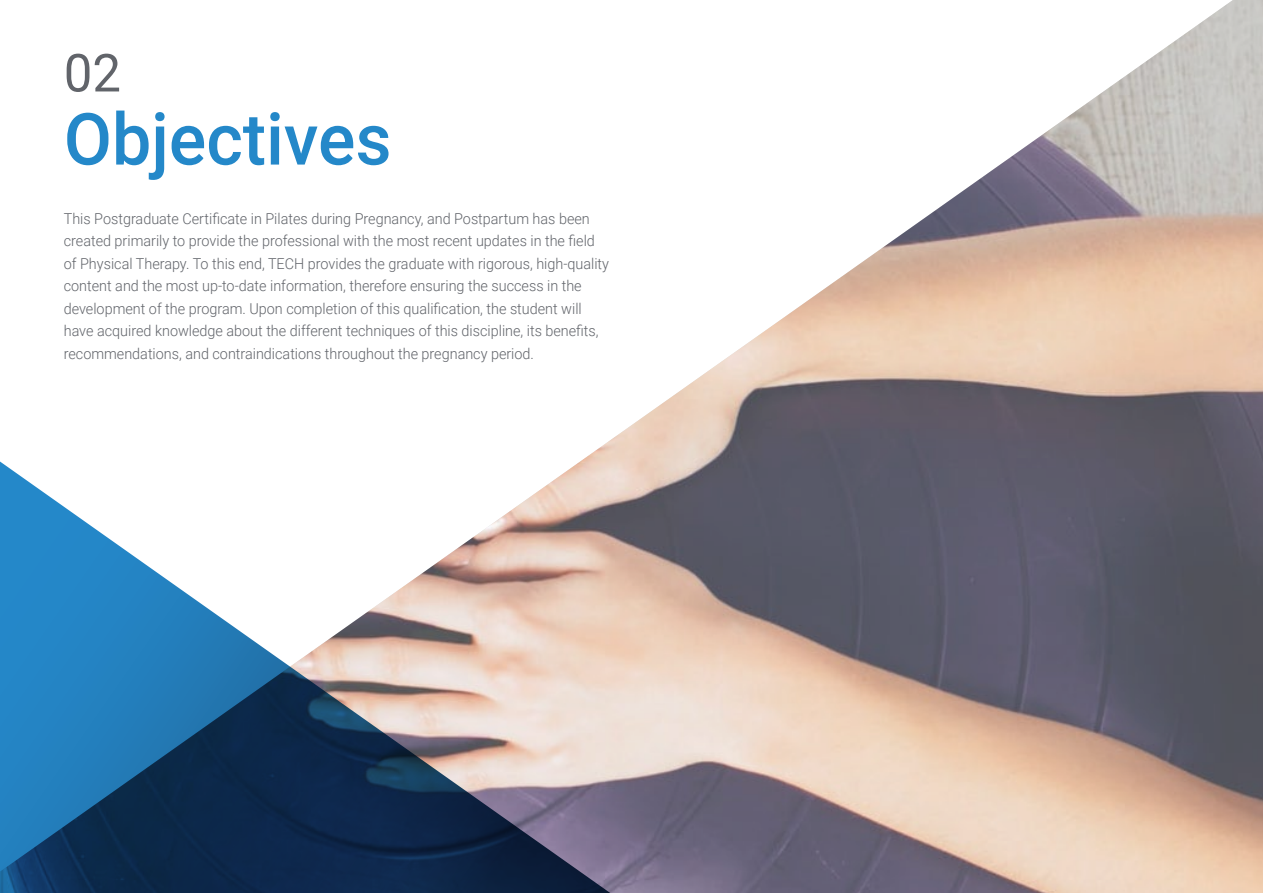
<style>
.page{position:relative;width:1263px;height:893px;background:#fff}
.page>*{position:absolute;margin:0;border:0;box-sizing:border-box;transform-origin:0 0}
.t1{font:500 72px "Roboto";color:#2488c9}
.t2{font:52.5px "Roboto";color:#61646a}
.t3{font:300 15px/22.5px "Roboto";color:#61646a;scale:.96 1}
</style>
<div class="page">
<img style="left:602px;top:0;width:661px;height:893px">
<svg style="left:0;top:446px;width:640px;height:447px"></svg>
<h2 class="t2" style="left:64px;top:36px;width:59px">02</h2>
<h1 class="t1" style="left:64px;top:89px;width:329px">Objectives</h1>
<p class="t3" style="left:64px;top:207px;width:569px">This Postgraduate Certificate in Pilates during Pregnancy, and Postpartum has been created primarily to provide the professional with the most recent updates in the field of Physical Therapy. To this end, TECH provides the graduate with rigorous, high-quality content and the most up-to-date information, therefore ensuring the success in the development of the program. Upon completion of this qualification, the student will have acquired knowledge about the different techniques of this discipline, its benefits, recommendations, and contraindications throughout the pregnancy period.</p>
</div>
